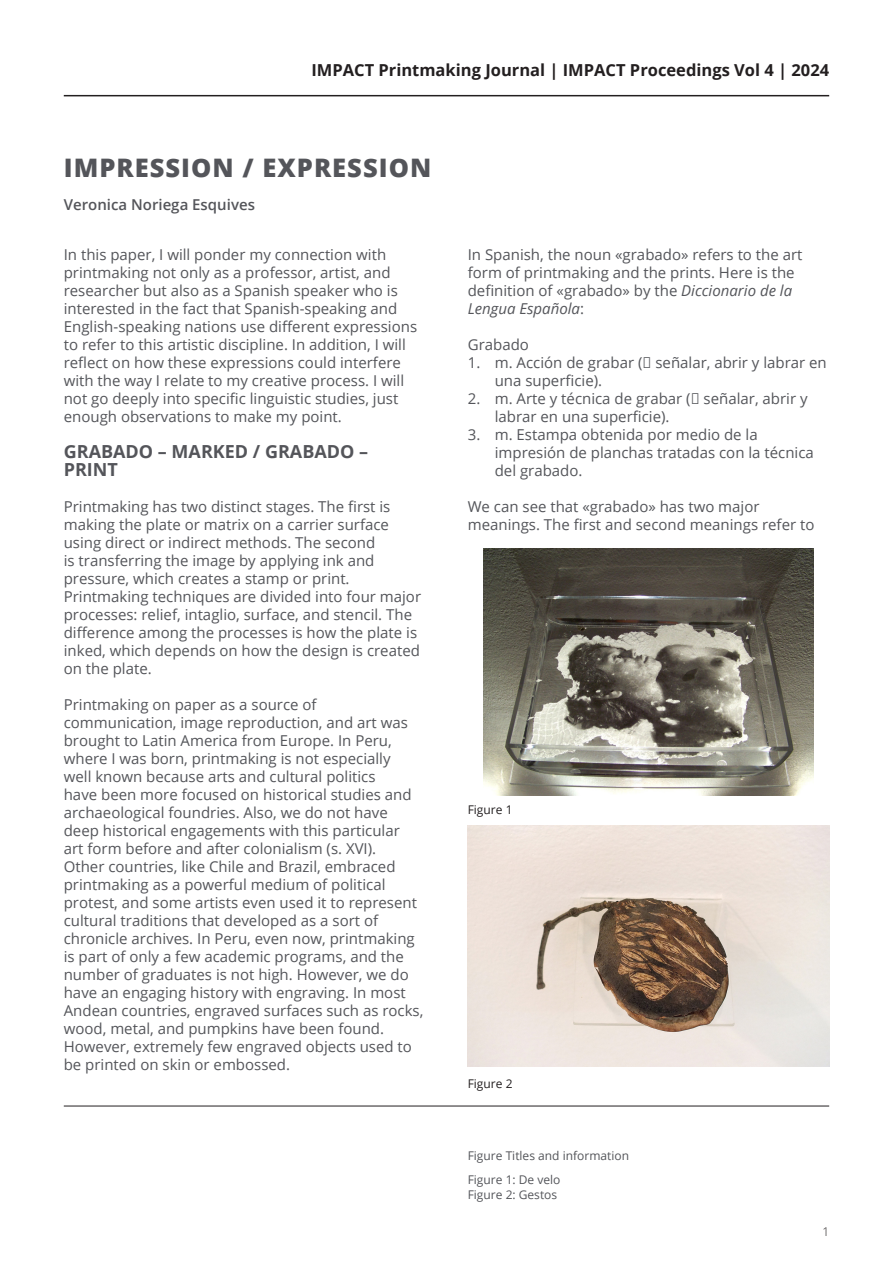
<style>
.page{position:relative;width:893px;height:1263px;background:#fff}
.page>*{position:absolute;margin:0;border:0;box-sizing:border-box;transform-origin:0 0}
.Main_Text{font:800 25.5px "Open Sans";letter-spacing:.04em;color:#54555a}
.Main_Text-2{font:700 18px/18px "Open Sans";color:#54555a}
.t1{font:700 16.5px "Open Sans";color:#231f20}
.Main_Text-3{font:15px/18px "Open Sans";color:#54555a}
.Main_Text-4{font:600 15px "Open Sans";color:#54555a}
.t2{font:12px "Open Sans";color:#54555a}
.t3{font:12px "Open Sans";color:#231f20}
.t4{font:300 12px "Open Sans";color:#231f20}
.s1{font-style:italic}
</style>
<div class="page">
<hr style="left:64px;top:95px;width:765px;height:1px;background:#231f20">
<hr style="left:64px;top:1106px;width:765px;height:1px;background:#231f20">
<img style="left:484px;top:549px;width:329px;height:247px">
<img style="left:468px;top:826px;width:361px;height:241px">
<p class="t1" style="left:311px;top:59px;width:519px">IMPACT Printmaking Journal | IMPACT Proceedings Vol 4 | 2024</p>
<p class="Main_Text" style="left:64px;top:148px;width:369px">IMPRESSION / EXPRESSION</p>
<p class="Main_Text-4" style="left:64px;top:194px;width:193px">Veronica Noriega Esquives</p>
<p class="Main_Text-3" style="left:64px;top:245px;width:355px">In this paper, I will ponder my connection with printmaking not only as a professor, artist, and researcher but also as a Spanish speaker who is interested in the fact that Spanish-speaking and English-speaking nations use different expressions to refer to this artistic discipline. In addition, I will reflect on how these expressions could interfere with the way I relate to my creative process. I will not go deeply into specific linguistic studies, just enough observations to make my point.</p>
<p class="Main_Text-2" style="left:64px;top:442px;width:306px">GRABADO – MARKED / GRABADO –<br>PRINT</p>
<p class="Main_Text-3" style="left:64px;top:497px;width:359px">Printmaking has two distinct stages. The first is making the plate or matrix on a carrier surface using direct or indirect methods. The second<br>is transferring the image by applying ink and pressure, which creates a stamp or print.<br>Printmaking techniques are divided into four major processes: relief, intaglio, surface, and stencil. The difference among the processes is how the plate is inked, which depends on how the design is created on the plate.</p>
<p class="Main_Text-3" style="left:64px;top:695px;width:361px">Printmaking on paper as a source of communication, image reproduction, and art was brought to Latin America from Europe. In Peru, where I was born, printmaking is not especially<br>well known because arts and cultural politics<br>have been more focused on historical studies and archaeological foundries. Also, we do not have deep historical engagements with this particular<br>art form before and after colonialism (s. XVI).<br>Other countries, like Chile and Brazil, embraced printmaking as a powerful medium of political protest, and some artists even used it to represent cultural traditions that developed as a sort of chronicle archives. In Peru, even now, printmaking is part of only a few academic programs, and the number of graduates is not high. However, we do have an engaging history with engraving. In most Andean countries, engraved surfaces such as rocks, wood, metal, and pumpkins have been found.<br>However, extremely few engraved objects used to be printed on skin or embossed.</p>
<p class="Main_Text-3" style="left:468px;top:245px;width:336px">In Spanish, the noun «grabado» refers to the art form of printmaking and the prints. Here is the definition of «grabado» by the <span class="s1">Diccionario de la Lengua Española</span>:</p>
<p class="Main_Text-3" style="left:468px;top:335px;width:63px">Grabado</p>
<p class="Main_Text-3" style="left:495px;top:353px;width:333px;text-indent:-27px">1. m. Acción de grabar (‖ señalar, abrir y labrar en una superficie).</p>
<p class="Main_Text-3" style="left:495px;top:389px;width:314px;text-indent:-27px">2. m. Arte y técnica de grabar (‖ señalar, abrir y labrar en una superficie).</p>
<p class="Main_Text-3" style="left:495px;top:425px;width:321px;text-indent:-27px">3. m. Estampa obtenida por medio de la impresión de planchas tratadas con la técnica del grabado.</p>
<p class="Main_Text-3" style="left:468px;top:497px;width:348px">We can see that «grabado» has two major meanings. The first and second meanings refer to</p>
<p class="t3" style="left:468px;top:801px;width:46px">Figure 1</p>
<p class="t3" style="left:468px;top:1075px;width:46px">Figure 2</p>
<p class="t2" style="left:468px;top:1147px;width:163px">Figure Titles and information</p>
<p class="t2" style="left:468px;top:1171px;width:94px">Figure 1: De velo</p>
<p class="t2" style="left:468px;top:1186px;width:91px">Figure 2: Gestos</p>
<p class="t4" style="left:822px;top:1223px;width:8px">1</p>
</div>
